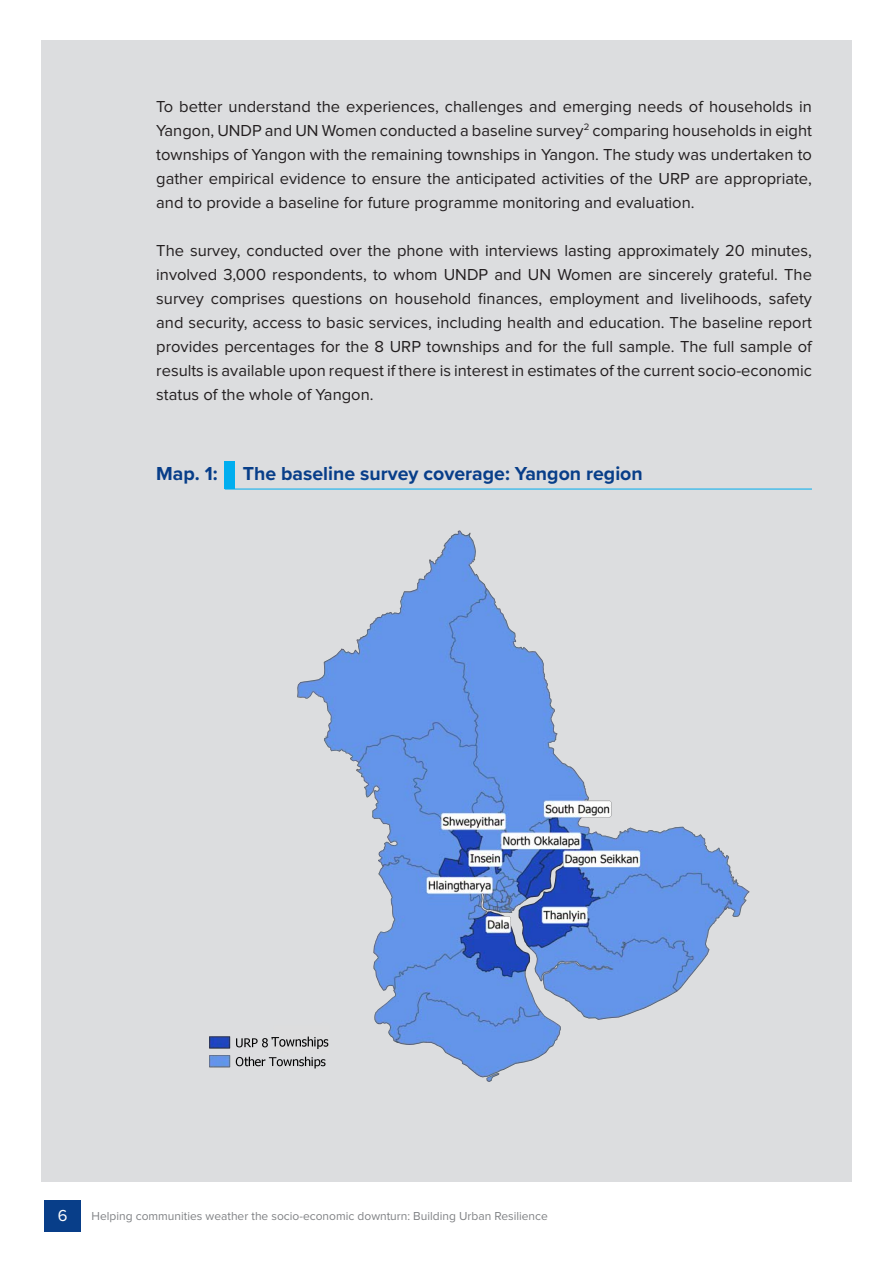
<style>
.page{position:relative;width:893px;height:1263px;background:#fff}
.page>*{position:absolute;margin:0;border:0;box-sizing:border-box;transform-origin:0 0}
.Figure_title{font:700 19.5px "Proxima Nova";color:#083e89}
.Body_Text{font:16.5px/24px "Proxima Nova";color:#231f20;text-align:justify}
.t1{font:16.5px "Proxima Nova";color:#fff}
.t2{font:12px "Proxima Nova";color:#808285}
</style>
<div class="page">
<div style="left:41px;top:40px;width:810px;height:1142px;background:#dcdddf"></div>
<div style="left:225px;top:462px;width:10px;height:27px;background:#00aeef"></div>
<hr style="left:225px;top:489px;width:587px;height:1px;background:#00aeef">
<img style="left:209px;top:530px;width:541px;height:552px">
<div style="left:273px;top:1026px;width:56px;height:27px;background:#ddddde"></div>
<img style="left:269px;top:1031px;width:82px;height:21px">
<div style="left:44px;top:1199px;width:37px;height:32px;background:#083e89"></div>
<p class="Body_Text" style="left:156px;top:95px;width:657px">To better understand the experiences, challenges and emerging needs of households in Yangon, UNDP and UN Women conducted a baseline survey<sup>2</sup> comparing households in eight townships of Yangon with the remaining townships in Yangon. The study was undertaken to gather empirical evidence to ensure the anticipated activities of the URP are appropriate, and to provide a baseline for future programme monitoring and evaluation.</p>
<p class="Body_Text" style="left:156px;top:239px;width:657px">The survey, conducted over the phone with interviews lasting approximately 20 minutes, involved 3,000 respondents, to whom UNDP and UN Women are sincerely grateful. The survey comprises questions on household finances, employment and livelihoods, safety and security, access to basic services, including health and education. The baseline report provides percentages for the 8 URP townships and for the full sample. The full sample of results is available upon request if there is interest in estimates of the current socio-economic status of the whole of Yangon.</p>
<p class="Figure_title" style="left:156px;top:459px;width:63px">Map. 1:</p>
<p class="Figure_title" style="left:243px;top:459px;width:402px">The baseline survey coverage: Yangon region</p>
<p class="t1" style="left:58px;top:1208px;width:11px">6</p>
<p class="t2" style="left:92px;top:1210px;width:458px">Helping communities weather the socio-economic downturn: Building Urban Resilience</p>
</div>
